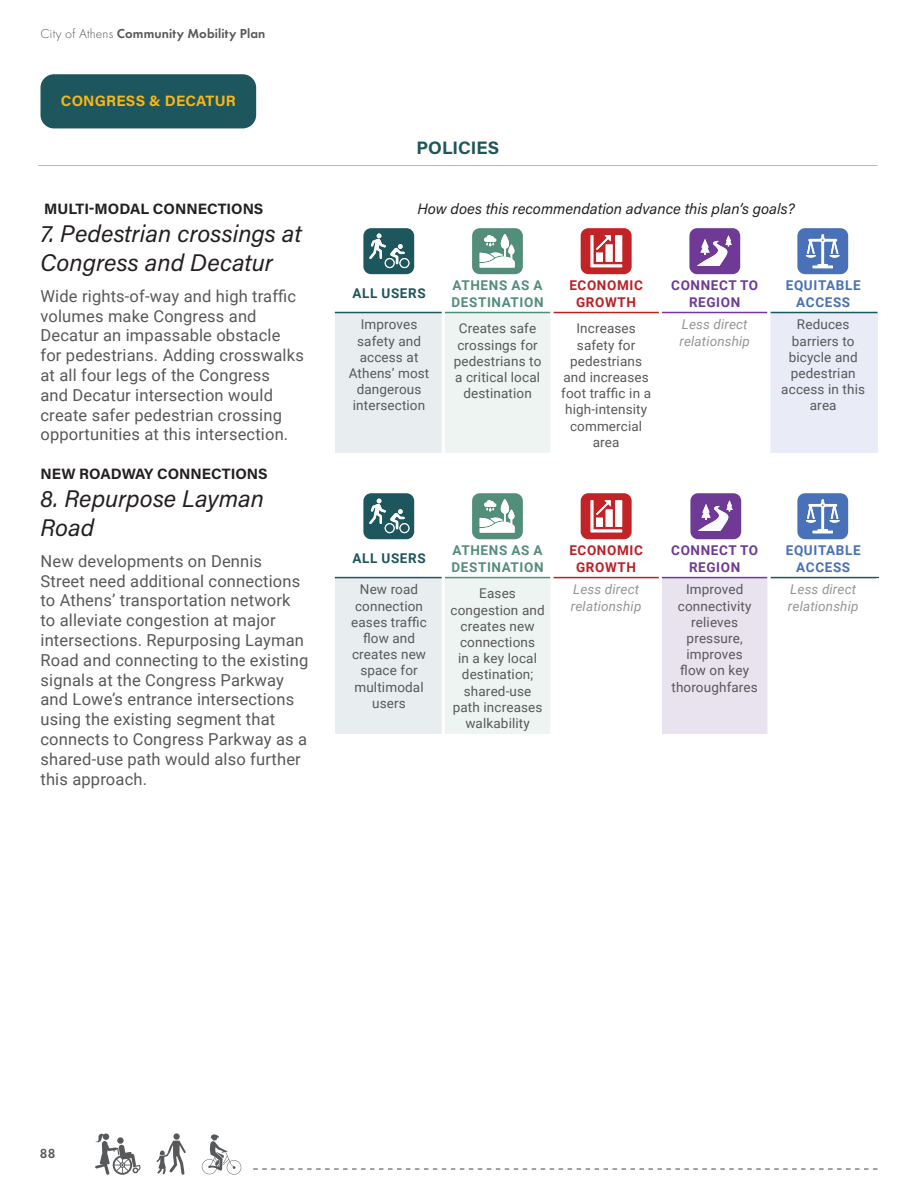
<style>
.page{position:relative;width:918px;height:1188px;background:#fff}
.page>*{position:absolute;margin:0;border:0;box-sizing:border-box;transform-origin:0 0}
.t1{font:italic 24px/28.8px "Acumin Pro";color:#231f20}
.Project_category{font:700 18px "Acumin Pro";color:#1d565d}
.Body_Text{font:16.5px/19.8px "Roboto";letter-spacing:.01em;color:#57585a}
.goals_table_header{font:italic 15px "Acumin Pro";color:#231f20}
.Project_category_2{font:700 15px "Acumin Pro";color:#231f20}
.Focus_Area_subhead{font:700 15px "Acumin Pro";letter-spacing:.01em;color:#f9b615}
.Table_-_Body_Text{font:13.5px/16.2px "Roboto";letter-spacing:.01em;color:#57585a;text-align:center}
.Table_-_Body_Text-2{font:italic 13.5px/16.2px "Roboto";letter-spacing:.01em;color:#939598}
.Body_Text-2{font:700 13.5px/16.2px "Roboto";letter-spacing:.045em;color:#538e7a}
.t2{font:600 13.5px "Futura PT";letter-spacing:.01em;color:#57585a}
.Body_Text-3{font:700 13.5px/16.2px "Roboto";letter-spacing:.045em;color:#6e3a96;text-align:center}
.Body_Text-4{font:700 13.5px/16.2px "Roboto";letter-spacing:.045em;color:#4871b8;text-align:center}
.Body_Text-5{font:700 13.5px/16.2px "Roboto";letter-spacing:.045em;color:#bd1f24;text-align:center}
.Body_Text-6{font:700 13.5px "Roboto";letter-spacing:.045em;color:#1d565d}
.s1{font-weight:300}
</style>
<div class="page">
<svg style="left:253px;top:1168px;width:625px;height:2px"></svg>
<svg style="left:202px;top:1134px;width:39px;height:41px"></svg>
<svg style="left:95px;top:1134px;width:46px;height:41px"></svg>
<svg style="left:173px;top:1133px;width:7px;height:7px"></svg>
<svg style="left:156px;top:1141px;width:30px;height:34px"></svg>
<hr style="left:38px;top:165px;width:840px;height:1px;background:#f9b615">
<div style="left:335px;top:313px;width:108px;height:140px;background:#e8eeef"></div>
<div style="left:443px;top:313px;width:109px;height:140px;background:#eef4f2"></div>
<div style="left:769px;top:313px;width:109px;height:140px;background:#e9ebf6"></div>
<hr style="left:335px;top:312px;width:107px;height:1px;background:#1d565d">
<hr style="left:770px;top:312px;width:108px;height:1px;background:#1d565d">
<hr style="left:445px;top:312px;width:105px;height:1px;background:#538e7a">
<hr style="left:553px;top:312px;width:106px;height:1px;background:#bd1f24">
<hr style="left:662px;top:312px;width:105px;height:1px;background:#6e3a96">
<hr style="left:767px;top:313px;width:3px;height:140px;background:#fff">
<hr style="left:442px;top:313px;width:3px;height:140px;background:#fff">
<hr style="left:550px;top:313px;width:3px;height:140px;background:#fff">
<svg style="left:363px;top:228px;width:51px;height:46px;background:#45747a"></svg>
<div style="left:386px;top:259px;width:8px;height:8px;background:#1d565d;border-radius:50%"></div>
<div style="left:401px;top:259px;width:7px;height:8px;background:#1d565d;border-radius:50%"></div>
<svg style="left:472px;top:228px;width:51px;height:46px"></svg>
<svg style="left:581px;top:228px;width:51px;height:46px"></svg>
<svg style="left:689px;top:228px;width:51px;height:46px"></svg>
<div style="left:335px;top:578px;width:108px;height:156px;background:#e8eeef"></div>
<div style="left:443px;top:578px;width:109px;height:156px;background:#eef4f2"></div>
<div style="left:660px;top:578px;width:109px;height:156px;background:#e9e3f0"></div>
<hr style="left:335px;top:577px;width:107px;height:1px;background:#1d565d">
<hr style="left:770px;top:577px;width:109px;height:1px;background:#1d565d">
<hr style="left:445px;top:577px;width:105px;height:1px;background:#538e7a">
<hr style="left:553px;top:577px;width:106px;height:1px;background:#bd1f24">
<hr style="left:662px;top:577px;width:105px;height:1px;background:#6e3a96">
<hr style="left:659px;top:578px;width:3px;height:156px;background:#fff">
<hr style="left:767px;top:578px;width:3px;height:156px;background:#fff">
<hr style="left:442px;top:578px;width:3px;height:156px;background:#fff">
<hr style="left:550px;top:578px;width:3px;height:156px;background:#fff">
<svg style="left:363px;top:493px;width:51px;height:46px;background:#45747a"></svg>
<div style="left:386px;top:524px;width:8px;height:8px;background:#1d565d;border-radius:50%"></div>
<div style="left:401px;top:524px;width:7px;height:8px;background:#1d565d;border-radius:50%"></div>
<svg style="left:472px;top:493px;width:51px;height:46px"></svg>
<svg style="left:581px;top:493px;width:51px;height:46px"></svg>
<svg style="left:690px;top:493px;width:51px;height:46px"></svg>
<svg style="left:797px;top:493px;width:51px;height:46px;background:#6a8cc5"></svg>
<svg style="left:797px;top:228px;width:51px;height:46px;background:#6a8bc5"></svg>
<div style="left:40px;top:74px;width:216px;height:54px;background:#1d565d;border-radius:14px"></div>
<p class="t2" style="left:40px;top:25px;width:227px"><span class="s1">City of Athens</span> Community Mobility Plan</p>
<p class="Focus_Area_subhead" style="left:61px;top:90px;width:176px">CONGRESS &amp; DECATUR</p>
<p class="Project_category" style="left:417px;top:135px;width:84px">POLICIES</p>
<p class="Project_category_2" style="left:44px;top:198px;width:221px">MULTI-MODAL CONNECTIONS</p>
<p class="goals_table_header" style="left:417px;top:198px;width:379px">How does this recommendation advance this plan’s goals?</p>
<p class="t1" style="left:40px;top:219px;width:263px">7. Pedestrian crossings at<br>Congress and Decatur</p>
<p class="Body_Text" style="left:40px;top:285px;width:265px">Wide rights-of-way and high traffic volumes make Congress and Decatur an impassable obstacle for pedestrians. Adding crosswalks at all four legs of the Congress<br>and Decatur intersection would create safer pedestrian crossing opportunities at this intersection.</p>
<p class="Body_Text-6" style="left:352px;top:284px;width:75px">ALL USERS</p>
<p class="Body_Text-2" style="left:452px;top:277px;width:94px">ATHENS AS A<br>DESTINATION</p>
<p class="Body_Text-5" style="left:569px;top:277px;width:75px">ECONOMIC<br>GROWTH</p>
<p class="Body_Text-3" style="left:671px;top:277px;width:88px">CONNECT TO<br>REGION</p>
<p class="Body_Text-4" style="left:786px;top:277px;width:76px">EQUITABLE<br>ACCESS</p>
<p class="Table_-_Body_Text" style="left:349px;top:316px;width:82px">Improves safety and access at<br>Athens’ most dangerous intersection</p>
<p class="Table_-_Body_Text" style="left:454px;top:320px;width:89px">Creates safe crossings for pedestrians to a critical local destination</p>
<p class="Table_-_Body_Text" style="left:561px;top:320px;width:91px">Increases safety for pedestrians and increases foot traffic in a high-intensity commercial area</p>
<p class="Table_-_Body_Text-2" style="left:679px;top:316px;width:72px">Less direct relationship</p>
<p class="Table_-_Body_Text" style="left:781px;top:316px;width:85px">Reduces barriers to bicycle and pedestrian access in this area</p>
<p class="Project_category_2" style="left:40px;top:463px;width:229px">NEW ROADWAY CONNECTIONS</p>
<p class="t1" style="left:40px;top:484px;width:225px">8. Repurpose Layman<br>Road</p>
<p class="Body_Text" style="left:40px;top:550px;width:269px">New developments on Dennis<br>Street need additional connections to Athens’ transportation network to alleviate congestion at major intersections. Repurposing Layman<br>Road and connecting to the existing signals at the Congress Parkway and Lowe’s entrance intersections using the existing segment that connects to Congress Parkway as a shared-use path would also further this approach.</p>
<p class="Body_Text-6" style="left:352px;top:549px;width:75px">ALL USERS</p>
<p class="Body_Text-2" style="left:452px;top:542px;width:94px">ATHENS AS A<br>DESTINATION</p>
<p class="Body_Text-5" style="left:569px;top:542px;width:75px">ECONOMIC<br>GROWTH</p>
<p class="Body_Text-3" style="left:671px;top:542px;width:88px">CONNECT TO<br>REGION</p>
<p class="Body_Text-4" style="left:786px;top:542px;width:76px">EQUITABLE<br>ACCESS</p>
<p class="Table_-_Body_Text" style="left:351px;top:581px;width:77px">New road connection eases traffic flow and creates new space for multimodal users</p>
<p class="Table_-_Body_Text" style="left:450px;top:585px;width:96px">Eases congestion and creates new connections<br>in a key local destination; shared-use path increases walkability</p>
<p class="Table_-_Body_Text-2" style="left:571px;top:581px;width:72px">Less direct relationship</p>
<p class="Table_-_Body_Text" style="left:671px;top:581px;width:88px">Improved connectivity relieves pressure, improves<br>flow on key thoroughfares</p>
<p class="Table_-_Body_Text-2" style="left:788px;top:581px;width:72px">Less direct relationship</p>
<p class="t2" style="left:40px;top:1145px;width:17px">88</p>
</div>
